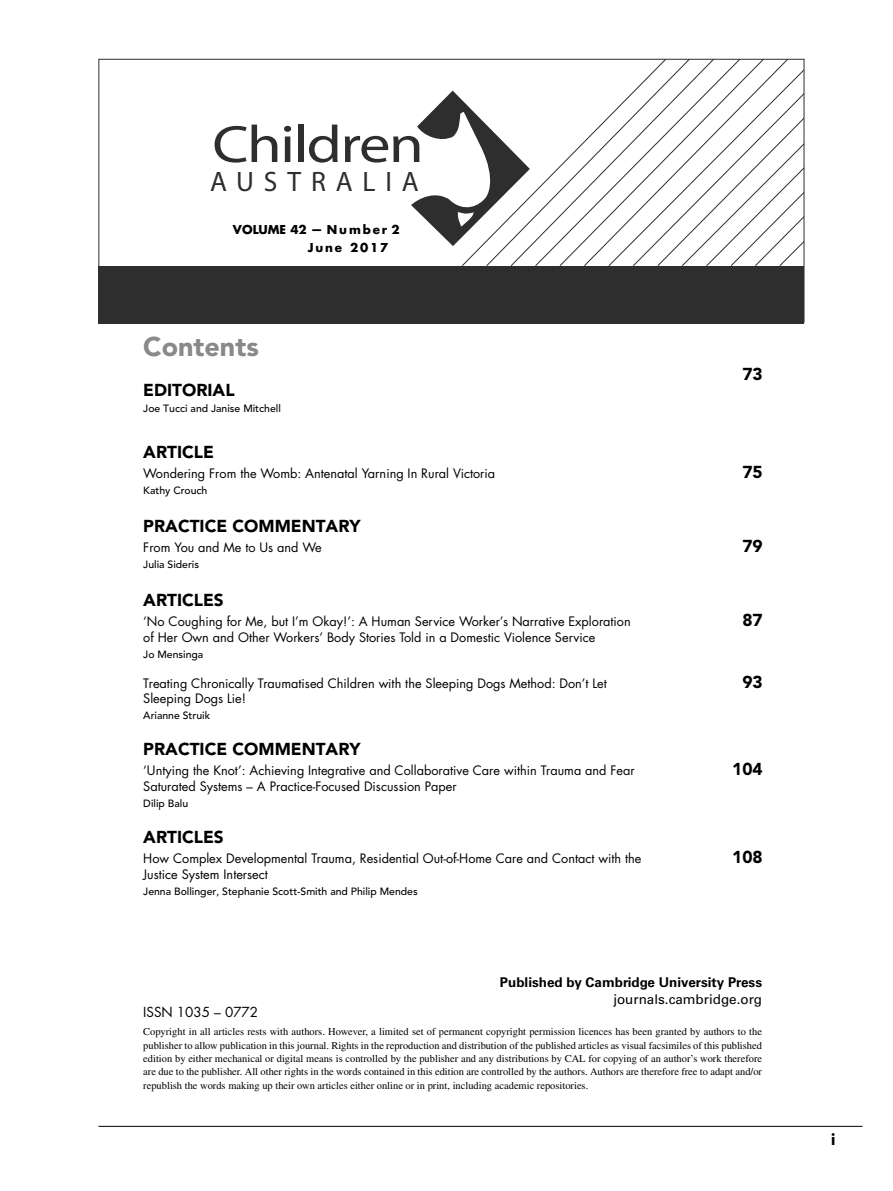
<style>
.page{position:relative;width:893px;height:1191px;background:#fff}
.page>*{position:absolute;margin:0;border:0;box-sizing:border-box;transform-origin:0 0}
.t1{font:28.2px "Myriad";letter-spacing:.355em;color:#2e2e2e}
.t2{font:900 26.85px "Avenir";color:#898989}
.t3{font:900 17.25px "Avenir";color:#000}
.t4{font:900 16.5px "Avenir";color:#000}
.t5{font:700 13.5px "Univers";color:#000}
.t6{font:13.5px "Univers";color:#000}
.t7{font:13.5px "Futura";color:#000}
.t8{font:12.75px/15.5px "Futura";color:#000}
.t9{font:700 12px/18px "Futura";letter-spacing:.155em;color:#000}
.t10{font:10.5px/13.5px "Times";color:#000;text-align:justify}
.t11{font:500 10.5px "Avenir";color:#000}
</style>
<div class="page">
<svg style="left:215px;top:125px;width:62px;height:38px"></svg>
<svg style="left:284px;top:126px;width:7px;height:36px"></svg>
<div style="left:298px;top:125px;width:5px;height:37px;background:#2e2e2e"></div>
<svg style="left:309px;top:125px;width:29px;height:38px"></svg>
<svg style="left:345px;top:91px;width:116px;height:155px"></svg>
<svg style="left:461px;top:99px;width:25px;height:167px"></svg>
<svg style="left:486px;top:124px;width:24px;height:142px"></svg>
<svg style="left:510px;top:149px;width:25px;height:117px"></svg>
<svg style="left:535px;top:167px;width:24px;height:99px"></svg>
<svg style="left:559px;top:141px;width:25px;height:125px"></svg>
<svg style="left:584px;top:117px;width:24px;height:149px"></svg>
<svg style="left:608px;top:61px;width:194px;height:205px"></svg>
<div style="left:98px;top:266px;width:706px;height:58px;background:#2e2e2e"></div>
<hr style="left:98px;top:1126px;width:764px;height:1px;background:#000">
<h1 class="t1" style="left:210px;top:171px;width:210px">AUSTRALIA</h1>
<p class="t9" style="left:308px;top:222px;width:93px;text-indent:-75px">VOLUME 42 — Number 2<br>June 2017</p>
<h2 class="t2" style="left:143px;top:336px;width:117px">Contents</h2>
<h3 class="t3" style="left:143px;top:383px;width:93px">EDITORIAL</h3>
<p class="t11" style="left:143px;top:404px;width:139px">Joe Tucci and Janise Mitchell</p>
<h3 class="t3" style="left:143px;top:445px;width:72px">ARTICLE</h3>
<p class="t8" style="left:143px;top:467px;width:353px">Wondering From the Womb: Antenatal Yarning In Rural Victoria</p>
<p class="t11" style="left:143px;top:486px;width:66px">Kathy Crouch</p>
<h3 class="t3" style="left:143px;top:519px;width:219px">PRACTICE COMMENTARY</h3>
<p class="t8" style="left:143px;top:541px;width:180px">From You and Me to Us and We</p>
<p class="t11" style="left:143px;top:560px;width:57px">Julia Sideris</p>
<h3 class="t3" style="left:143px;top:593px;width:82px">ARTICLES</h3>
<p class="t8" style="left:143px;top:615px;width:489px">‘No Coughing for Me, but I’m Okay!’: A Human Service Worker’s Narrative Exploration of Her Own and Other Workers’ Body Stories Told in a Domestic Violence Service</p>
<p class="t11" style="left:143px;top:650px;width:62px">Jo Mensinga</p>
<p class="t8" style="left:143px;top:676px;width:465px">Treating Chronically Traumatised Children with the Sleeping Dogs Method: Don’t Let<br>Sleeping Dogs Lie!</p>
<p class="t11" style="left:143px;top:711px;width:68px">Arianne Struik</p>
<h3 class="t3" style="left:143px;top:742px;width:219px">PRACTICE COMMENTARY</h3>
<p class="t8" style="left:143px;top:764px;width:493px">‘Untying the Knot’: Achieving Integrative and Collaborative Care within Trauma and Fear<br>Saturated Systems – A Practice-Focused Discussion Paper</p>
<p class="t11" style="left:143px;top:799px;width:46px">Dilip Balu</p>
<h3 class="t3" style="left:143px;top:830px;width:82px">ARTICLES</h3>
<p class="t8" style="left:143px;top:852px;width:500px">How Complex Developmental Trauma, Residential Out-of-Home Care and Contact with the<br>Justice System Intersect</p>
<p class="t11" style="left:143px;top:887px;width:276px">Jenna Bollinger, Stephanie Scott-Smith and Philip Mendes</p>
<h3 class="t3" style="left:742px;top:367px;width:22px">73</h3>
<h3 class="t3" style="left:742px;top:465px;width:22px">75</h3>
<h3 class="t3" style="left:742px;top:539px;width:22px">79</h3>
<h3 class="t3" style="left:742px;top:613px;width:22px">87</h3>
<h3 class="t3" style="left:742px;top:674px;width:22px">93</h3>
<h3 class="t3" style="left:732px;top:762px;width:32px">104</h3>
<h3 class="t3" style="left:732px;top:850px;width:32px">108</h3>
<p class="t5" style="left:500px;top:977px;width:264px">Published by Cambridge University Press</p>
<p class="t6" style="left:613px;top:994px;width:150px">journals.cambridge.org</p>
<p class="t7" style="left:143px;top:1006px;width:116px">ISSN 1035 – 0772</p>
<p class="t10" style="left:143px;top:1026px;width:620px">Copyright in all articles rests with authors. However, a limited set of permanent copyright permission licences has been granted by authors to the publisher to allow publication in this journal. Rights in the reproduction and distribution of the published articles as visual facsimiles of this published edition by either mechanical or digital means is controlled by the publisher and any distributions by CAL for copying of an author’s work therefore are due to the publisher. All other rights in the words contained in this edition are controlled by the authors. Authors are therefore free to adapt and/or republish the words making up their own articles either online or in print, including academic repositories.</p>
<h3 class="t4" style="left:831px;top:1132px;width:6px">i</h3>
</div>
